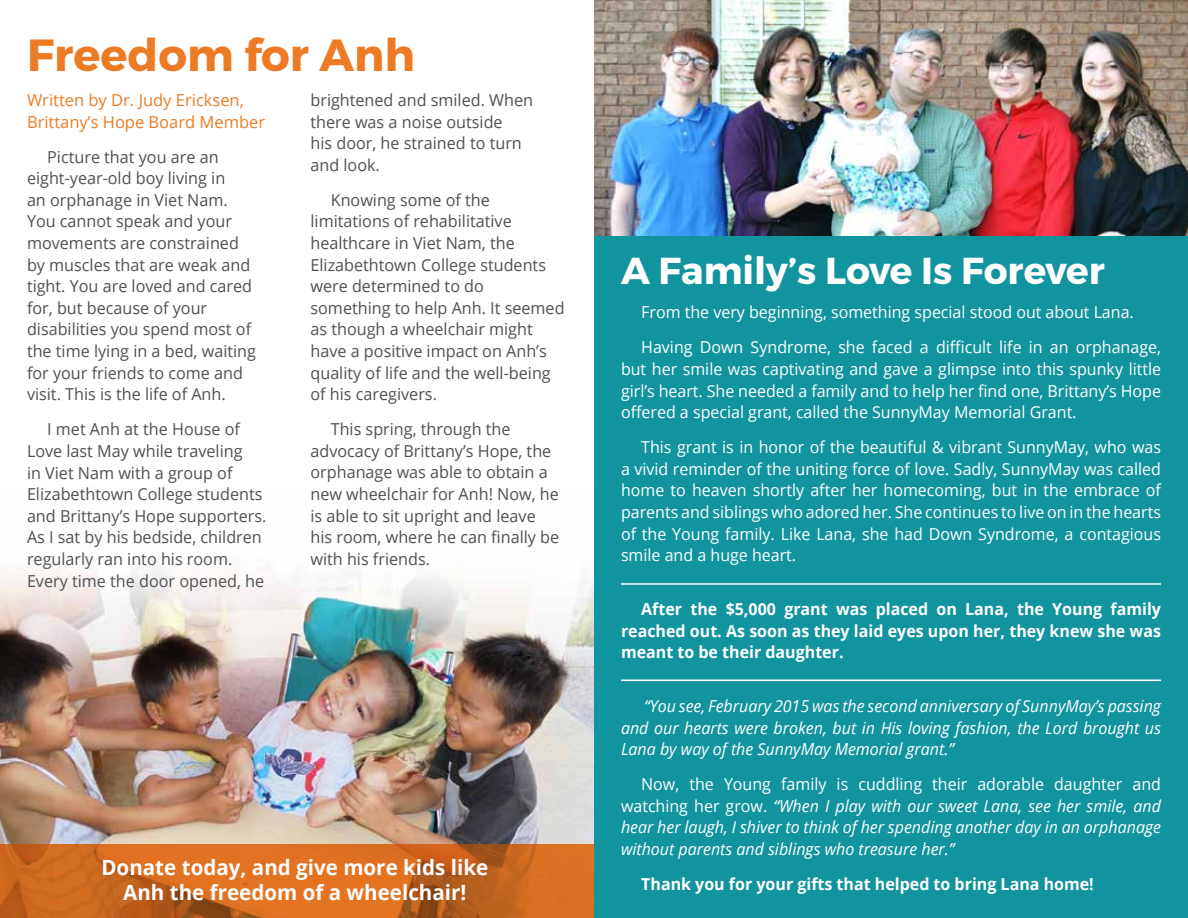
<style>
.page{position:relative;width:1188px;height:918px;background:#fff}
.page>*{position:absolute;margin:0;border:0;box-sizing:border-box;transform-origin:0 0}
.t1{font:700 45px "Montserrat";color:#ed7b26}
.t2{font:700 37.5px "Montserrat";color:#fff}
.t3{font:700 21px/24.6px "Open Sans";color:#fff;text-align:center}
.t4{font:16.5px/21.6px "Open Sans";color:#4f5151}
.t5{font:16.5px/21.6px "Open Sans";color:#fff;text-align:justify}
.t6{font:italic 16.5px/21.6px "Open Sans";color:#fff;text-align:justify}
.t7{font:700 16.5px/21.6px "Open Sans";color:#fff;text-align:justify}
.t8{font:16.5px/21.6px "Open Sans";color:#ed7b26}
.s1{font-style:normal}
</style>
<div class="page">
<div style="left:594px;top:0;width:594px;height:918px;background:#12949f"></div>
<img style="left:0;top:568px;width:594px;height:276px">
<img style="left:594px;top:0;width:594px;height:236px">
<hr style="left:621px;top:583px;width:540px;height:2px;background:#fff">
<hr style="left:621px;top:680px;width:540px;height:1px;background:#fff">
<svg style="left:0;top:844px;width:594px;height:74px;background:#ce681f"></svg>
<h1 class="t1" style="left:27px;top:27px;width:389px">Freedom for Anh</h1>
<p class="t8" style="left:27px;top:89px;width:240px">Written by Dr. Judy Ericksen,<br>Brittany’s Hope Board Member</p>
<p class="t4" style="left:27px;top:145px;width:231px;text-indent:20px">Picture that you are an eight-year-old boy living in<br>an orphanage in Viet Nam.<br>You cannot speak and your movements are constrained by muscles that are weak and tight. You are loved and cared for, but because of your disabilities you spend most of the time lying in a bed, waiting for your friends to come and visit. This is the life of Anh.</p>
<p class="t4" style="left:27px;top:418px;width:241px;text-indent:20px">I met Anh at the House of<br>Love last May while traveling<br>in Viet Nam with a group of<br>Elizabethtown College students and Brittany’s Hope supporters.<br>As I sat by his bedside, children regularly ran into his room.<br>Every time the door opened, he</p>
<p class="t4" style="left:310px;top:89px;width:224px">brightened and smiled. When there was a noise outside<br>his door, he strained to turn and look.</p>
<p class="t4" style="left:310px;top:189px;width:256px;text-indent:20px">Knowing some of the limitations of rehabilitative healthcare in Viet Nam, the<br>Elizabethtown College students were determined to do something to help Anh. It seemed as though a wheelchair might have a positive impact on Anh’s quality of life and the well-being of his caregivers.</p>
<p class="t4" style="left:310px;top:418px;width:250px;text-indent:20px">This spring, through the advocacy of Brittany’s Hope, the orphanage was able to obtain a new wheelchair for Anh! Now, he is able to sit upright and leave his room, where he can finally be with his friends.</p>
<p class="t3" style="left:101px;top:855px;width:388px">Donate today, and give more kids like<br>Anh the freedom of a wheelchair!</p>
<h2 class="t2" style="left:621px;top:247px;width:485px">A Family’s Love Is Forever</h2>
<p class="t5" style="left:641px;top:294px;width:521px;line-height:35.1px">From the very beginning, something special stood out about Lana.<br>Having Down Syndrome, she faced a difficult life in an orphanage,</p>
<p class="t5" style="left:621px;top:358px;width:542px">but her smile was captivating and gave a glimpse into this spunky little girl’s heart. She needed a family and to help her find one, Brittany’s Hope offered a special grant, called the SunnyMay Memorial Grant.</p>
<p class="t5" style="left:621px;top:436px;width:542px;text-indent:20px">This grant is in honor of the beautiful &amp; vibrant SunnyMay, who was a vivid reminder of the uniting force of love. Sadly, SunnyMay was called home to heaven shortly after her homecoming, but in the embrace of parents and siblings who adored her. She continues to live on in the hearts of the Young family. Like Lana, she had Down Syndrome, a contagious smile and a huge heart.</p>
<p class="t7" style="left:621px;top:598px;width:542px;text-indent:20px">After the $5,000 grant was placed on Lana, the Young family reached out. As soon as they laid eyes upon her, they knew she was meant to be their daughter.</p>
<p class="t6" style="left:621px;top:695px;width:541px;text-indent:23px">“You see, February 2015 was the second anniversary of SunnyMay’s passing and our hearts were broken, but in His loving fashion, the Lord brought us Lana by way of the SunnyMay Memorial grant.”</p>
<p class="t6" style="left:621px;top:773px;width:542px;text-indent:20px"><span class="s1">Now, the Young family is cuddling their adorable daughter and watching her grow.</span> “When I play with our sweet Lana, see her smile, and hear her laugh, I shiver to think of her spending another day in an orphanage without parents and siblings who treasure her.”</p>
<p class="t7" style="left:641px;top:873px;width:454px">Thank you for your gifts that helped to bring Lana home!</p>
</div>
